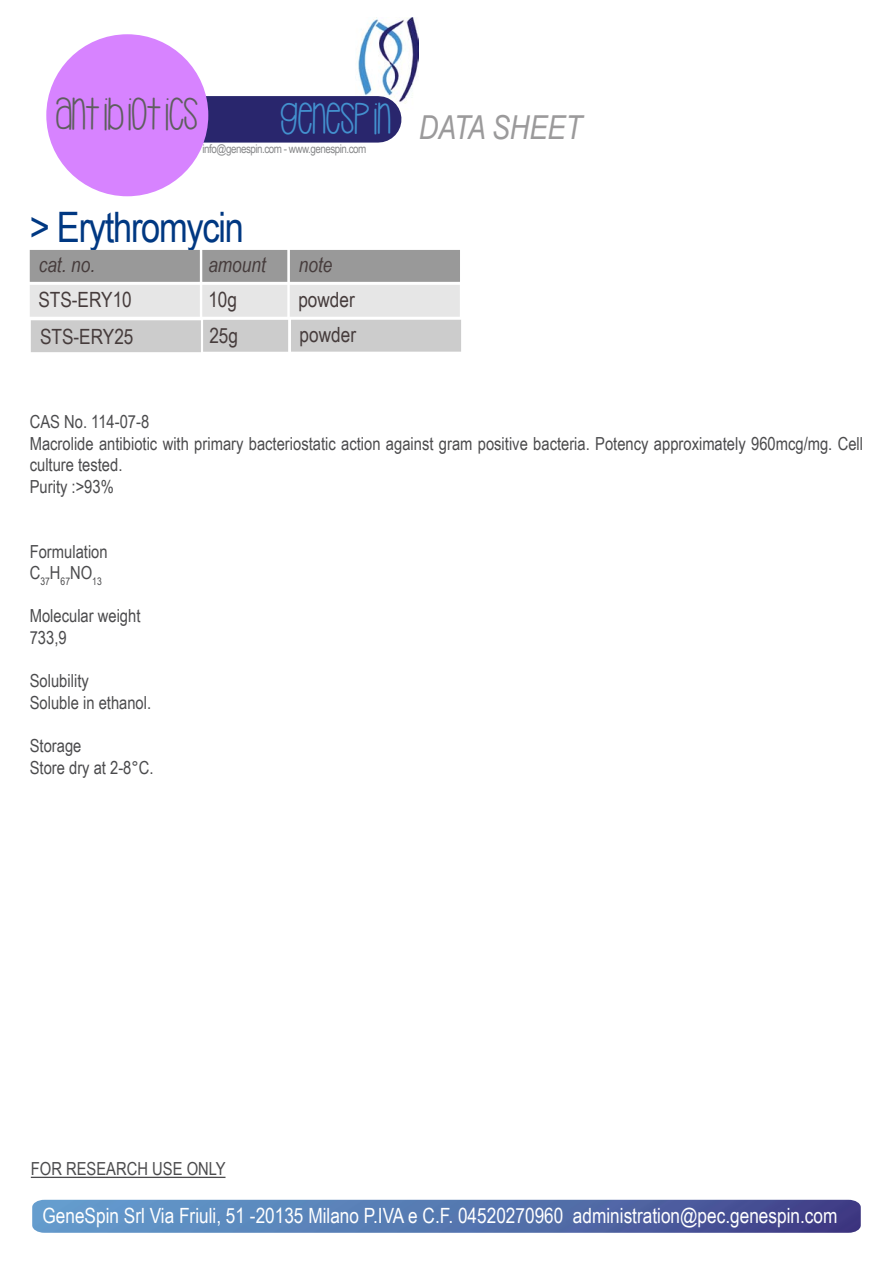
<style>
.page{position:relative;width:893px;height:1263px;background:#fff}
.page>*{position:absolute;margin:0;border:0;box-sizing:border-box;transform-origin:0 0}
.t1{font:46.5px "Hello Casual";color:#5e5e5e}
.t2{font:42px "Arial Narrow";letter-spacing:-.03em;color:#003882}
.t3{font:italic 33px "Arial Narrow";color:#9b9a9b}
.t4{font:21px "Arial Narrow";color:#fff}
.t5{font:21px "Arial Narrow";color:#463c3c}
.t6{font:italic 21px "Arial Narrow";color:#463c3c}
.t7{font:18px/21.6px "Arial Narrow";color:#4b4b4d}
.t8{font:12px "Arial Narrow";letter-spacing:-.04em;color:#87888a}
.t9{font:10.5px "Arial Narrow";color:#4b4b4d}
</style>
<div class="page">
<img style="left:358px;top:17px;width:61px;height:94px">
<div style="left:191px;top:96px;width:187px;height:47px;background:#29266d"></div>
<img style="left:32px;top:1200px;width:829px;height:33px">
<hr style="left:31px;top:1177px;width:194px;height:1px;background:#4b4b4d">
<div style="left:30px;top:250px;width:170px;height:32px;background:#999;border:2px solid #999"></div>
<div style="left:202px;top:250px;width:85px;height:32px;background:#999;border:2px solid #999"></div>
<div style="left:30px;top:285px;width:170px;height:32px;background:#e6e6e6"></div>
<div style="left:202px;top:285px;width:85px;height:32px;background:#e6e6e6"></div>
<div style="left:290px;top:285px;width:170px;height:32px;background:#e6e6e6"></div>
<div style="left:290px;top:250px;width:170px;height:32px;background:#999;border:2px solid #999"></div>
<div style="left:46px;top:34px;width:162px;height:162px;background:#d783ff;border-radius:81px"></div>
<div style="left:203px;top:320px;width:85px;height:32px;background:#ccc;border:2px solid #ccc"></div>
<div style="left:31px;top:320px;width:170px;height:32px;background:#ccc;border:2px solid #ccc"></div>
<div style="left:291px;top:320px;width:170px;height:32px;background:#ccc;border:2px solid #ccc"></div>
<h1 class="t1" style="left:55px;top:95px;width:144px">ANTIBIOTICS</h1>
<h3 class="t3" style="left:281px;top:105px;width:303px"><sup>GENESPIN</sup> DATA SHEET</h3>
<p class="t8" style="left:203px;top:140px;width:165px">info@genespin.com - www.genespin.com</p>
<h2 class="t2" style="left:30px;top:196px;width:216px">&gt; Erythromycin</h2>
<p class="t6" style="left:39px;top:249px;width:58px">cat. no.</p>
<p class="t6" style="left:208px;top:249px;width:59px">amount</p>
<p class="t5" style="left:38px;top:284px;width:95px">STS-ERY10</p>
<p class="t5" style="left:208px;top:284px;width:30px">10g</p>
<p class="t5" style="left:298px;top:284px;width:58px">powder</p>
<p class="t6" style="left:299px;top:249px;width:35px">note</p>
<p class="t5" style="left:40px;top:322px;width:95px">STS-ERY25</p>
<p class="t5" style="left:209px;top:320px;width:30px">25g</p>
<p class="t5" style="left:300px;top:319px;width:58px">powder</p>
<p class="t7" style="left:30px;top:410px;width:835px">CAS No. 114-07-8<br>Macrolide antibiotic with primary bacteriostatic action against gram positive bacteria. Potency approximately 960mcg/mg. Cell culture tested.<br>Purity :&gt;93%</p>
<p class="t7" style="left:30px;top:540px;width:79px">Formulation</p>
<p class="t9" style="left:30px;top:574px;width:74px"><sup>C</sup>37<sup>H</sup>67<sup>NO</sup>13</p>
<p class="t7" style="left:30px;top:605px;width:112px">Molecular weight<br>733,9</p>
<p class="t7" style="left:30px;top:669px;width:123px">Solubility<br>Soluble in ethanol.</p>
<p class="t7" style="left:30px;top:734px;width:125px">Storage<br>Store dry at 2-8°C.</p>
<p class="t7" style="left:31px;top:1157px;width:196px">FOR RESEARCH USE ONLY</p>
<p class="t4" style="left:43px;top:1200px;width:796px">GeneSpin Srl Via Friuli, 51 -20135 Milano P.IVA e C.F. 04520270960 administration@pec.genespin.com</p>
</div>
